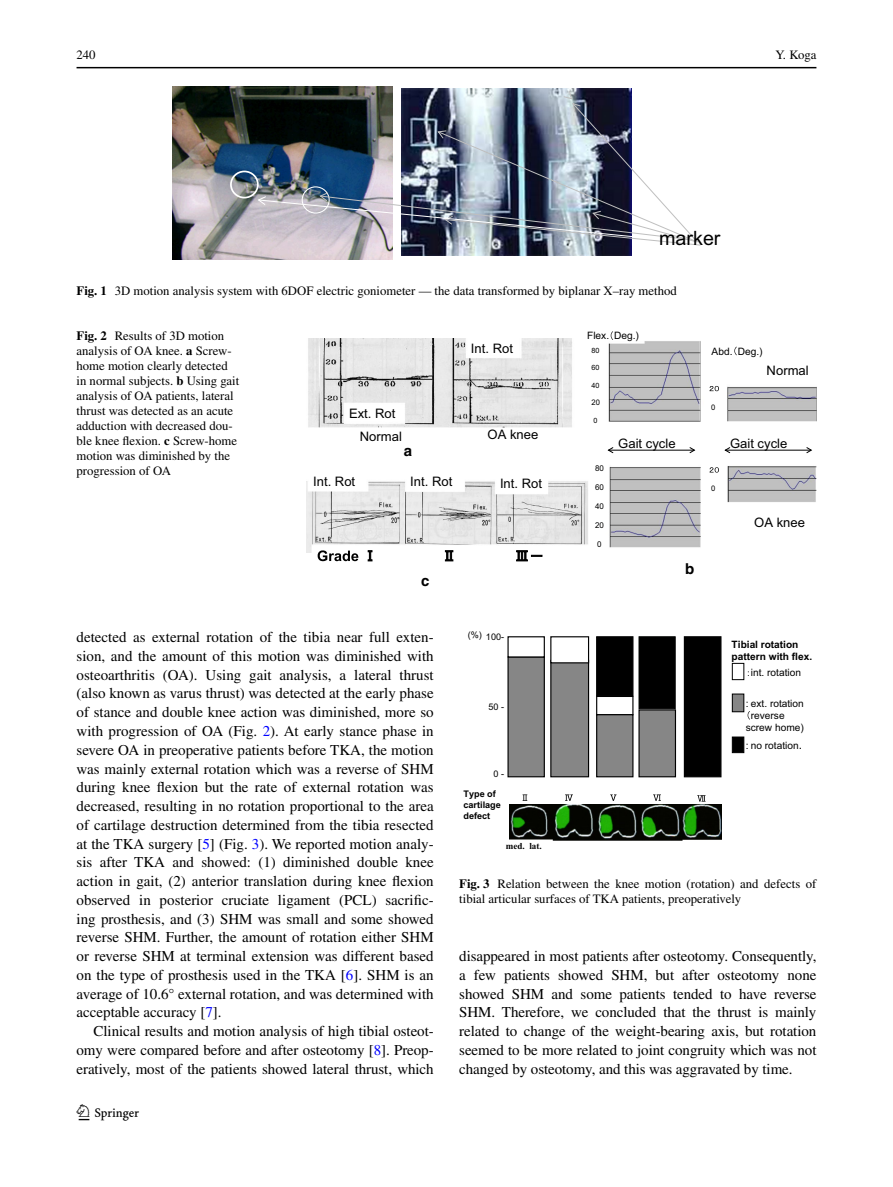
<style>
.page{position:relative;width:893px;height:1187px;background:#fff}
.page>*{position:absolute;margin:0;border:0;box-sizing:border-box;transform-origin:0 0}
.t1{font:22.5px "Springnew";color:#000}
.t2{font:19.65px "Arial";color:#000}
.t3{font:15px/18.8px "Times";letter-spacing:-.005em;color:#000;text-align:justify}
.t4{font:700 15px "Helvetica";color:#000}
.t5{font:13.05px "Arial";color:#000}
.t6{font:12.75px/15px "Times";color:#000}
.t7{font:10.2px "Arial";color:#000}
.t8{font:700 10.2px/12.1px "Arial";color:#000}
.t9{font:700 9.15px/10.9px "Arial";color:#000}
.t10{font:9.15px "Arial";color:#000}
.t11{font:700 9.15px "Times New Roman";color:#000}
.t12{font:7.95px "Arial";color:#000}
.t13{font:7.65px "Arial";color:#000}
.t14{font:7.2px "Arial";color:#000}
.s1{font-weight:700}
.s2{color:#00f}
.s3{font-size:12.15px}
</style>
<div class="page">
<hr style="left:77px;top:67px;width:739px;height:1px;background:#000">
<img style="left:402px;top:89px;width:230px;height:166px">
<img style="left:172px;top:87px;width:221px;height:173px">
<div style="left:230px;top:171px;width:29px;height:27px;border:2px solid #fff;border-radius:50%"></div>
<img style="left:257px;top:90px;width:444px;height:156px">
<img style="left:306px;top:339px;width:510px;height:214px">
<svg style="left:318px;top:550px;width:40px;height:11px"></svg>
<svg style="left:368px;top:550px;width:4px;height:11px"></svg>
<svg style="left:445px;top:550px;width:8px;height:11px"></svg>
<svg style="left:516px;top:550px;width:26px;height:11px"></svg>
<svg style="left:710px;top:386px;width:9px;height:5px"></svg>
<svg style="left:710px;top:467px;width:9px;height:5px"></svg>
<svg style="left:611px;top:331px;width:2px;height:9px"></svg>
<svg style="left:734px;top:346px;width:3px;height:9px"></svg>
<svg style="left:607px;top:446px;width:89px;height:7px"></svg>
<svg style="left:724px;top:446px;width:89px;height:7px"></svg>
<svg style="left:565px;top:794px;width:8px;height:6px"></svg>
<svg style="left:523px;top:794px;width:4px;height:6px"></svg>
<svg style="left:610px;top:794px;width:6px;height:6px"></svg>
<svg style="left:653px;top:794px;width:8px;height:6px"></svg>
<svg style="left:697px;top:795px;width:8px;height:6px"></svg>
<img style="left:509px;top:804px;width:213px;height:36px">
<svg style="left:732px;top:662px;width:18px;height:57px"></svg>
<div style="left:732px;top:736px;width:12px;height:16px;background:#000;border:1px solid #000"></div>
<div style="left:684px;top:636px;width:37px;height:141px;background:#000;border:1px solid #000"></div>
<div style="left:507px;top:656px;width:38px;height:121px;background:#868686;border:1px solid #000"></div>
<div style="left:507px;top:636px;width:38px;height:21px;background:#fff;border:1px solid #000"></div>
<div style="left:550px;top:659px;width:39px;height:118px;background:#868686;border:1px solid #000"></div>
<div style="left:596px;top:695px;width:37px;height:20px;background:#fff;border:1px solid #000"></div>
<div style="left:596px;top:636px;width:37px;height:60px;background:#000;border:1px solid #000"></div>
<div style="left:596px;top:714px;width:37px;height:63px;background:#868686;border:1px solid #000"></div>
<div style="left:638px;top:709px;width:38px;height:68px;background:#868686;border:1px solid #000"></div>
<div style="left:639px;top:636px;width:37px;height:69px;background:#3a3a3a"></div>
<div style="left:550px;top:636px;width:39px;height:27px;background:#fff;border:1px solid #000"></div>
<div style="left:639px;top:636px;width:36px;height:73px;background:#000;border:1px solid #000"></div>
<p class="t6" style="left:77px;top:48px;width:21px">240</p>
<p class="t6" style="left:775px;top:48px;width:43px">Y. Koga</p>
<h2 class="t2" style="left:659px;top:225px;width:63px">marker</h2>
<p class="t6" style="left:77px;top:283px;width:602px"><span class="s1">Fig. 1</span> 3D motion analysis system with 6DOF electric goniometer — the data transformed by biplanar X–ray method</p>
<p class="t6" style="left:77px;top:328px;width:164px"><span class="s1">Fig. 2</span> Results of 3D motion analysis of OA knee. <span class="s1">a</span> Screw&shy;home motion clearly detected in normal subjects. <span class="s1">b</span> Using gait analysis of OA patients, lateral thrust was detected as an acute adduction with decreased dou&shy;ble knee flexion. <span class="s1">c</span> Screw-home motion was diminished by the progression of OA</p>
<p class="t7" style="left:587px;top:329px;width:53px">Flex. Deg.)</p>
<p class="t5" style="left:471px;top:340px;width:44px">Int. Rot</p>
<p class="t7" style="left:712px;top:344px;width:53px">Abd. Deg.)</p>
<p class="t14" style="left:592px;top:345px;width:10px">80</p>
<p class="t14" style="left:592px;top:363px;width:10px">60</p>
<p class="t14" style="left:592px;top:380px;width:10px">40</p>
<p class="t13" style="left:592px;top:397px;width:10px">20</p>
<p class="t14" style="left:594px;top:415px;width:6px">0</p>
<p class="t5" style="left:767px;top:362px;width:44px">Normal</p>
<p class="t13" style="left:711px;top:402px;width:6px">0</p>
<p class="t5" style="left:349px;top:405px;width:48px">Ext. Rot</p>
<p class="t5" style="left:360px;top:427px;width:44px">Normal</p>
<p class="t5" style="left:487px;top:426px;width:52px">OA knee</p>
<p class="t5" style="left:618px;top:434px;width:59px">Gait cycle</p>
<p class="t5" style="left:730px;top:434px;width:59px">Gait cycle</p>
<p class="t4" style="left:404px;top:442px;width:10px">a</p>
<p class="t12" style="left:595px;top:462px;width:10px">80</p>
<p class="t12" style="left:595px;top:482px;width:10px">60</p>
<p class="t12" style="left:595px;top:501px;width:10px">40</p>
<p class="t12" style="left:595px;top:520px;width:10px">20</p>
<p class="t12" style="left:597px;top:539px;width:6px">0</p>
<p class="t5" style="left:313px;top:472px;width:44px">Int. Rot</p>
<p class="t5" style="left:410px;top:473px;width:44px">Int. Rot</p>
<p class="t5" style="left:500px;top:475px;width:44px">Int. Rot</p>
<p class="t13" style="left:711px;top:483px;width:6px">0</p>
<p class="t5" style="left:754px;top:513px;width:52px">OA knee</p>
<p class="t4" style="left:421px;top:572px;width:10px">c</p>
<p class="t3" style="left:77px;top:627px;width:359px">detected as external rotation of the tibia near full exten&shy;sion, and the amount of this motion was diminished with osteoarthritis (OA). Using gait analysis, a lateral thrust (also known as varus thrust) was detected at the early phase of stance and double knee action was diminished, more so with progression of OA (Fig. <span class="s2">2</span>). At early stance phase in severe OA in preoperative patients before TKA, the motion was mainly external rotation which was a reverse of SHM during knee flexion but the rate of external rotation was decreased, resulting in no rotation proportional to the area of cartilage destruction determined from the tibia resected at the TKA surgery [<span class="s2">5</span>] (Fig. <span class="s2">3</span>). We reported motion analy&shy;sis after TKA and showed: (1) diminished double knee action in gait, (2) anterior translation during knee flexion observed in posterior cruciate ligament (PCL) sacrific&shy;ing prosthesis, and (3) SHM was small and some showed reverse SHM. Further, the amount of rotation either SHM or reverse SHM at terminal extension was different based on the type of prosthesis used in the TKA [<span class="s2">6</span>]. SHM is an average of 10.6° external rotation, and was determined with acceptable accuracy [<span class="s2">7</span>].</p>
<p class="t3" style="left:77px;top:1021px;width:359px;text-indent:17px">Clinical results and motion analysis of high tibial osteot&shy;omy were compared before and after osteotomy [<span class="s2">8</span>]. Preop&shy;eratively, most of the patients showed lateral thrust, which</p>
<h1 class="t1" style="left:79px;top:1104px;width:62px">1 3</h1>
<p class="t10" style="left:468px;top:631px;width:38px">(%) 100-</p>
<p class="t10" style="left:489px;top:700px;width:17px">50 -</p>
<p class="t10" style="left:494px;top:767px;width:12px">0 -</p>
<p class="t9" style="left:463px;top:788px;width:39px">Type of cartilage defect</p>
<p class="t11" style="left:506px;top:840px;width:37px">med. lat.</p>
<p class="t4" style="left:685px;top:559px;width:11px">b</p>
<p class="t8" style="left:732px;top:638px;width:82px">Tibial rotation pattern with flex.</p>
<p class="t7" style="left:751px;top:665px;width:52px">int. rotation</p>
<p class="t7" style="left:746px;top:696px;width:59px">: ext. rotation</p>
<p class="t7" style="left:751px;top:708px;width:35px">reverse</p>
<p class="t7" style="left:746px;top:720px;width:60px">screw home)</p>
<p class="t7" style="left:746px;top:739px;width:58px">: no rotation<span class="s3">.</span></p>
<p class="t6" style="left:459px;top:875px;width:359px"><span class="s1">Fig. 3</span> Relation between the knee motion (rotation) and defects of tibial articular surfaces of TKA patients, preoperatively</p>
<p class="t3" style="left:459px;top:946px;width:359px">disappeared in most patients after osteotomy. Consequently, a few patients showed SHM, but after osteotomy none showed SHM and some patients tended to have reverse SHM. Therefore, we concluded that the thrust is mainly related to change of the weight-bearing axis, but rotation seemed to be more related to joint congruity which was not changed by osteotomy, and this was aggravated by time.</p>
</div>
